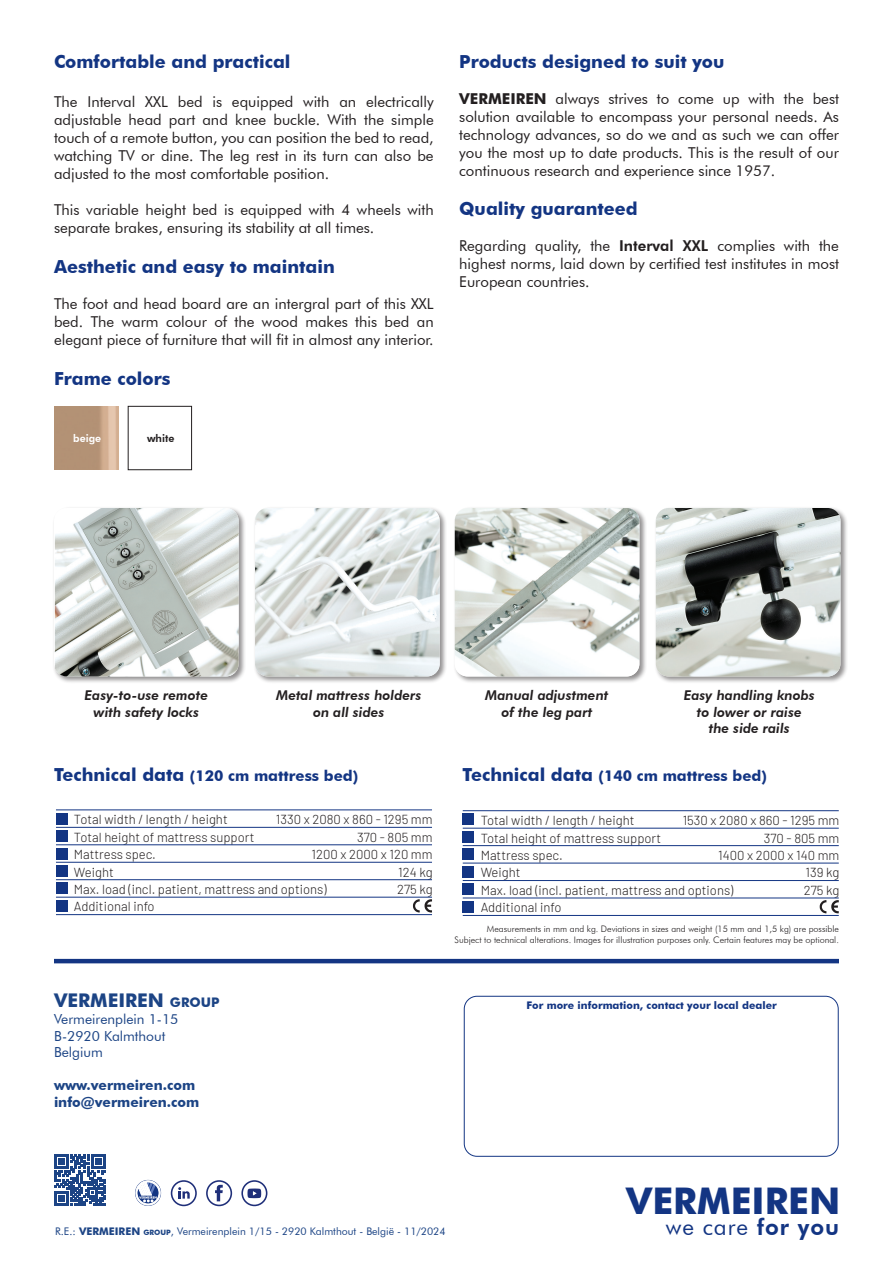
<style>
.page{position:relative;width:893px;height:1263px;background:#fff}
.page>*{position:absolute;margin:0;border:0;box-sizing:border-box;transform-origin:0 0}
.t1{font:700 36.75px "Futura BT";color:#133583}
.t2{font:22.65px "Futura BT";letter-spacing:.04em;color:#133583}
.t3{font:700 18.9px "Futura BT";color:#1c4485}
.t4{font:700 18px "Futura BT";color:#133583}
.t5{font:15px/18px "Futura BT";color:#231f20;text-align:justify}
.t6{font:700 15px "Futura BT";color:#133583}
.t7{font:13.8px "Futura BT";color:#1c4485}
.t8{font:700 13.8px "Futura BT";color:#1c4485}
.t9{font:italic 800 13.5px "Futura BT";color:#231f20}
.t10{font:300 13.05px "Barlow";color:#231f20}
.t11{font:10.5px "Futura BT";color:#1c4485}
.t12{font:700 10.5px "Futura BT";color:#133583}
.t13{font:800 10.5px "Futura BT";color:#fff}
.t14{font:800 10.5px "Futura BT";color:#231f20}
.t15{font:300 9px "Futura BT";color:#231f20}
.s1{font-weight:700}
.s2{font-weight:800}
.s3{font-size:18px}
.s4{font-size:13.2px}
.s5{font-weight:700;font-size:7.35px}
</style>
<div class="page">
<div style="left:56px;top:813px;width:11px;height:11px;background:#133583"></div>
<div style="left:56px;top:830px;width:11px;height:12px;background:#133583"></div>
<div style="left:56px;top:848px;width:11px;height:11px;background:#133583"></div>
<div style="left:56px;top:865px;width:11px;height:12px;background:#133583"></div>
<div style="left:56px;top:883px;width:11px;height:11px;background:#133583"></div>
<div style="left:56px;top:900px;width:11px;height:11px;background:#133583"></div>
<hr style="left:56px;top:914px;width:376px;height:1px;background:#133583">
<hr style="left:56px;top:897px;width:376px;height:1px;background:#133583">
<hr style="left:56px;top:879px;width:376px;height:1px;background:#133583">
<hr style="left:56px;top:862px;width:376px;height:1px;background:#133583">
<hr style="left:56px;top:844px;width:376px;height:1px;background:#133583">
<hr style="left:56px;top:827px;width:376px;height:1px;background:#133583">
<hr style="left:56px;top:810px;width:376px;height:1px;background:#133583">
<div style="left:463px;top:814px;width:11px;height:11px;background:#133583"></div>
<div style="left:463px;top:831px;width:11px;height:11px;background:#133583"></div>
<div style="left:463px;top:849px;width:11px;height:11px;background:#133583"></div>
<div style="left:463px;top:866px;width:11px;height:11px;background:#133583"></div>
<div style="left:463px;top:883px;width:11px;height:12px;background:#133583"></div>
<div style="left:463px;top:901px;width:11px;height:11px;background:#133583"></div>
<hr style="left:463px;top:915px;width:376px;height:1px;background:#133583">
<hr style="left:463px;top:898px;width:376px;height:1px;background:#133583">
<hr style="left:463px;top:880px;width:376px;height:1px;background:#133583">
<hr style="left:463px;top:863px;width:376px;height:1px;background:#133583">
<hr style="left:463px;top:845px;width:376px;height:1px;background:#133583">
<hr style="left:463px;top:828px;width:376px;height:1px;background:#133583">
<hr style="left:463px;top:810px;width:376px;height:1px;background:#133583">
<svg style="left:820px;top:900px;width:19px;height:13px"></svg>
<div style="left:464px;top:996px;width:375px;height:161px;border:1px solid #133583;border-radius:13px"></div>
<hr style="left:54px;top:959px;width:785px;height:4px;background:#133583">
<img style="left:55px;top:406px;width:63px;height:64px">
<div style="left:128px;top:406px;width:64px;height:64px;border:1px solid #231f20"></div>
<svg style="left:413px;top:899px;width:19px;height:13px"></svg>
<div style="left:52px;top:506px;width:194px;height:178px;background:#231f20;opacity:.5"></div>
<img style="left:55px;top:508px;width:184px;height:168px">
<div style="left:253px;top:506px;width:194px;height:178px;background:#231f20;opacity:.5"></div>
<img style="left:255px;top:508px;width:185px;height:168px">
<div style="left:453px;top:506px;width:194px;height:178px;background:#231f20;opacity:.5"></div>
<img style="left:455px;top:508px;width:184px;height:168px">
<div style="left:654px;top:506px;width:194px;height:178px;background:#231f20;opacity:.5"></div>
<img style="left:656px;top:508px;width:184px;height:168px">
<svg style="left:54px;top:1154px;width:52px;height:52px"></svg>
<div style="left:171px;top:1180px;width:26px;height:26px;border:2px solid #1f2f79;border-radius:50%"></div>
<svg style="left:178px;top:1187px;width:12px;height:11px"></svg>
<div style="left:206px;top:1180px;width:26px;height:26px;border:2px solid #1f2f79;border-radius:50%"></div>
<svg style="left:215px;top:1185px;width:8px;height:16px"></svg>
<div style="left:241px;top:1180px;width:26px;height:26px;border:2px solid #1f2f79;border-radius:50%"></div>
<svg style="left:247px;top:1188px;width:14px;height:10px"></svg>
<div style="left:135px;top:1180px;width:26px;height:26px;border:1px solid #133583;border-radius:50%"></div>
<svg style="left:136px;top:1180px;width:24px;height:25px"></svg>
<p class="t4" style="left:54px;top:50px;width:238px">Comfortable and practical</p>
<p class="t5" style="left:54px;top:93px;width:381px">The Interval XXL bed is equipped with an electrically adjustable head part and knee buckle. With the simple touch of a remote button, you can position the bed to read, watching TV or dine. The leg rest in its turn can also be adjusted to the most comfortable position.</p>
<p class="t5" style="left:54px;top:201px;width:381px">This variable height bed is equipped with 4 wheels with separate brakes, ensuring its stability at all times.</p>
<p class="t4" style="left:54px;top:256px;width:282px">Aesthetic and easy to maintain</p>
<p class="t5" style="left:54px;top:294px;width:381px">The foot and head board are an intergral part of this XXL bed. The warm colour of the wood makes this bed an elegant piece of furniture that will fit in almost any interior.</p>
<p class="t4" style="left:54px;top:367px;width:118px">Frame colors</p>
<p class="t13" style="left:73px;top:432px;width:29px">beige</p>
<p class="t14" style="left:147px;top:432px;width:29px">white</p>
<p class="t4" style="left:459px;top:50px;width:267px">Products designed to suit you</p>
<p class="t5" style="left:459px;top:89px;width:381px"><span class="s1">VERMEIREN</span> always strives to come up with the best solution available to encompass your personal needs. As technology advances, so do we and as such we can offer you the most up to date products. This is the result of our continuous research and experience since 1957.</p>
<p class="t4" style="left:459px;top:198px;width:180px">Quality guaranteed</p>
<p class="t5" style="left:459px;top:237px;width:381px">Regarding quality, the <span class="s2">Interval XXL</span> complies with the highest norms, laid down by certified test institutes in most European countries.</p>
<p class="t9" style="left:85px;top:687px;width:125px">Easy-to-use remote</p>
<p class="t9" style="left:93px;top:703px;width:107px">with safety locks</p>
<p class="t9" style="left:276px;top:687px;width:147px">Metal mattress holders</p>
<p class="t9" style="left:313px;top:703px;width:73px">on all sides</p>
<p class="t9" style="left:485px;top:687px;width:125px">Manual adjustment</p>
<p class="t9" style="left:501px;top:703px;width:92px">of the leg part</p>
<p class="t9" style="left:684px;top:687px;width:133px">Easy handling knobs</p>
<p class="t9" style="left:697px;top:703px;width:106px">to lower or raise</p>
<p class="t9" style="left:709px;top:720px;width:83px">the side rails</p>
<p class="t6" style="left:54px;top:766px;width:306px"><span class="s3">Technical data</span> (120 cm mattress bed)</p>
<p class="t6" style="left:463px;top:766px;width:306px"><span class="s3">Technical data</span> (140 cm mattress bed)</p>
<p class="t10" style="left:74px;top:810px;width:155px">Total width / length / height</p>
<p class="t10" style="left:276px;top:810px;width:158px">1330 x 2080 x 860 - 1295 mm</p>
<p class="t10" style="left:74px;top:828px;width:182px">Total height of mattress support</p>
<p class="t10" style="left:357px;top:828px;width:77px">370 - 805 mm</p>
<p class="t10" style="left:74px;top:845px;width:84px">Mattress spec.</p>
<p class="t10" style="left:312px;top:845px;width:123px">1200 x 2000 x 120 mm</p>
<p class="t10" style="left:74px;top:862px;width:41px">Weight</p>
<p class="t10" style="left:398px;top:862px;width:36px">124 kg</p>
<p class="t10" style="left:74px;top:880px;width:254px">Max. load (incl. patient, mattress and options)</p>
<p class="t10" style="left:397px;top:880px;width:37px">275 kg</p>
<p class="t10" style="left:74px;top:897px;width:82px">Additional info</p>
<p class="t3" style="left:54px;top:989px;width:167px">VERMEIREN <span class="s4">GROUP</span></p>
<p class="t7" style="left:54px;top:1011px;width:126px">Vermeirenplein 1-15</p>
<p class="t7" style="left:54px;top:1027px;width:113px">B-2920 Kalmthout</p>
<p class="t7" style="left:54px;top:1044px;width:50px">Belgium</p>
<p class="t8" style="left:54px;top:1077px;width:143px">www.vermeiren.com</p>
<p class="t8" style="left:54px;top:1094px;width:147px">info@vermeiren.com</p>
<p class="t10" style="left:481px;top:811px;width:155px">Total width / length / height</p>
<p class="t10" style="left:683px;top:811px;width:158px">1530 x 2080 x 860 - 1295 mm</p>
<p class="t10" style="left:481px;top:828px;width:182px">Total height of mattress support</p>
<p class="t10" style="left:764px;top:828px;width:77px">370 - 805 mm</p>
<p class="t10" style="left:481px;top:846px;width:84px">Mattress spec.</p>
<p class="t10" style="left:718px;top:846px;width:123px">1400 x 2000 x 140 mm</p>
<p class="t10" style="left:481px;top:863px;width:41px">Weight</p>
<p class="t10" style="left:805px;top:863px;width:35px">139 kg</p>
<p class="t10" style="left:481px;top:881px;width:254px">Max. load (incl. patient, mattress and options)</p>
<p class="t10" style="left:804px;top:881px;width:37px">275 kg</p>
<p class="t10" style="left:481px;top:898px;width:82px">Additional info</p>
<p class="t15" style="left:487px;top:923px;width:354px">Measurements in mm and kg. Deviations in sizes and weight (15 mm and 1,5 kg) are possible</p>
<p class="t15" style="left:455px;top:934px;width:386px">Subject to technical alterations. Images for illustration purposes only. Certain features may be optional.</p>
<p class="t12" style="left:526px;top:999px;width:252px">For more information, contact your local dealer</p>
<p class="t11" style="left:55px;top:1225px;width:392px">R.E.: <span class="s1">VERMEIREN</span> <span class="s5">GROUP</span>, Vermeirenplein 1/15 - 2920 Kalmthout - België - 11/2024</p>
<p class="t1" style="left:626px;top:1178px;width:216px">VERMEIREN</p>
<p class="t2" style="left:666px;top:1213px;width:175px">we care <span class="s2">for you</span></p>
</div>
